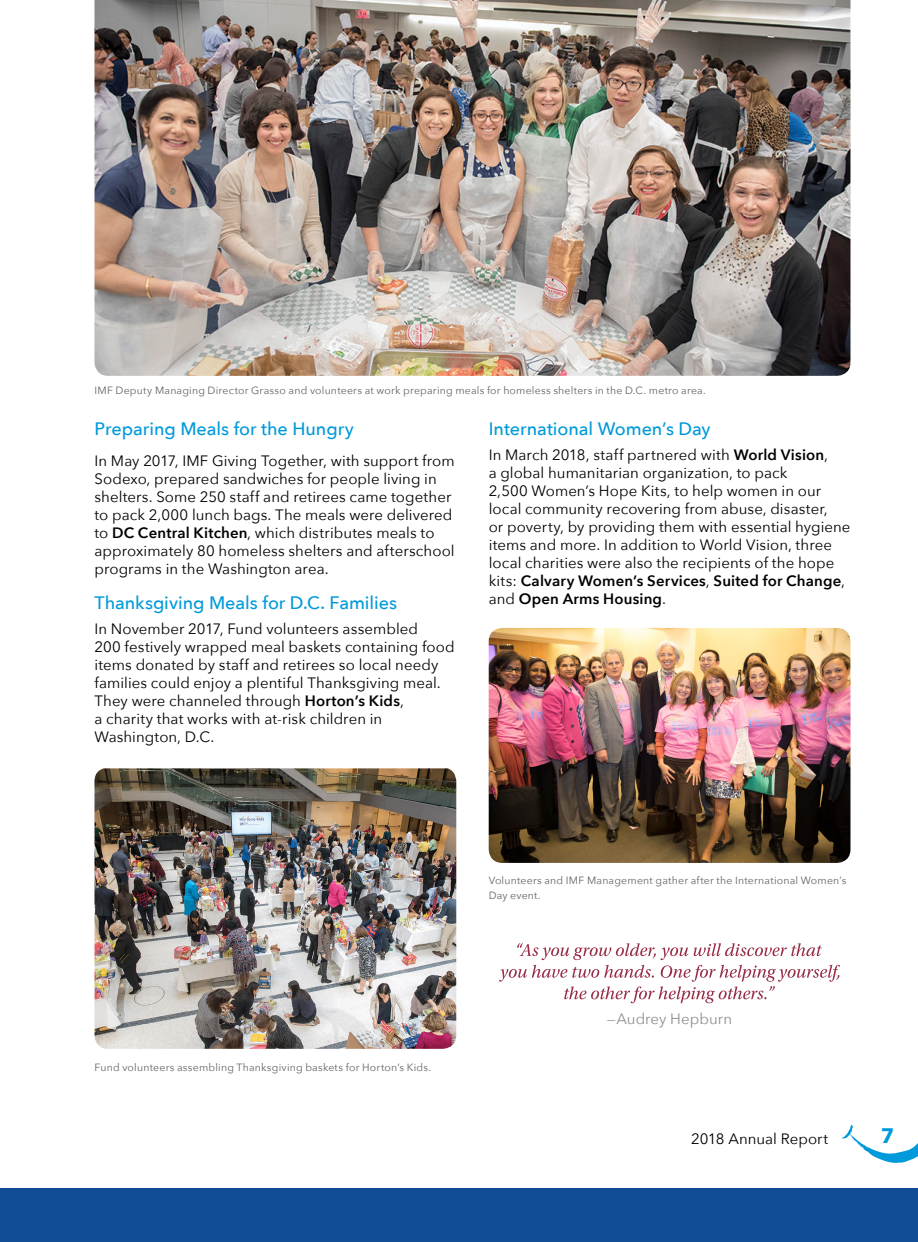
<style>
.page{position:relative;width:918px;height:1242px;background:#fff}
.page>*{position:absolute;margin:0;border:0;box-sizing:border-box;transform-origin:0 0}
.t1{font:700 21px "Avenir Next";color:#009ada}
.t2{font:500 18px "Avenir Next";letter-spacing:-.005em;color:#009ada}
.t3{font:15px/18px "Avenir Next";letter-spacing:.005em;color:#000}
.t4{font:15px "Avenir Next";letter-spacing:.005em;color:#8f8f91}
.t5{font:10.5px/15px "Avenir Next";letter-spacing:.02em;color:#636466}
.s1{font-weight:600}
</style>
<div class="page">
<svg style="left:842px;top:1125px;width:76px;height:38px"></svg>
<div style="left:0;top:1188px;width:918px;height:54px;background:#114c96"></div>
<img style="left:94px;top:768px;width:362px;height:281px">
<img style="left:489px;top:628px;width:361px;height:235px">
<svg style="left:499px;top:943px;width:341px;height:60px"></svg>
<img style="left:94px;top:0;width:756px;height:376px">
<p class="t5" style="left:94px;top:383px;width:613px">IMF Deputy Managing Director Grasso and volunteers at work preparing meals for homeless shelters in the D.C. metro area.</p>
<p class="t2" style="left:94px;top:413px;width:261px">Preparing Meals for the Hungry</p>
<p class="t3" style="left:94px;top:452px;width:362px">In May 2017, IMF Giving Together, with support from Sodexo, prepared sandwiches for people living in shelters. Some 250 staff and retirees came together to pack 2,000 lunch bags. The meals were delivered to <span class="s1">DC Central Kitchen</span>, which distributes meals to approximately 80 homeless shelters and afterschool programs in the Washington area.</p>
<p class="t2" style="left:94px;top:588px;width:304px">Thanksgiving Meals for D.C. Families</p>
<p class="t3" style="left:94px;top:619px;width:362px">In November 2017, Fund volunteers assembled<br>200 festively wrapped meal baskets containing food items donated by staff and retirees so local needy families could enjoy a plentiful Thanksgiving meal.<br>They were channeled through <span class="s1">Horton’s Kids</span>,<br>a charity that works with at-risk children in Washington, D.C.</p>
<p class="t2" style="left:489px;top:413px;width:223px">International Women’s Day</p>
<p class="t3" style="left:489px;top:445px;width:363px">In March 2018, staff partnered with <span class="s1">World Vision</span>,<br>a global humanitarian organization, to pack<br>2,500 Women’s Hope Kits, to help women in our local community recovering from abuse, disaster,<br>or poverty, by providing them with essential hygiene items and more. In addition to World Vision, three local charities were also the recipients of the hope kits: <span class="s1">Calvary Women’s Services</span>, <span class="s1">Suited for Change</span>, and <span class="s1">Open Arms Housing</span>.</p>
<p class="t5" style="left:94px;top:1059px;width:338px">Fund volunteers assembling Thanksgiving baskets for Horton’s Kids.</p>
<p class="t5" style="left:489px;top:872px;width:359px">Volunteers and IMF Management gather after the International Women’s<br>Day event.</p>
<p class="t4" style="left:607px;top:1006px;width:127px">—Audrey Hepburn</p>
<p class="t3" style="left:691px;top:1129px;width:139px">2018 Annual Report</p>
<h1 class="t1" style="left:881px;top:1118px;width:15px">7</h1>
</div>
